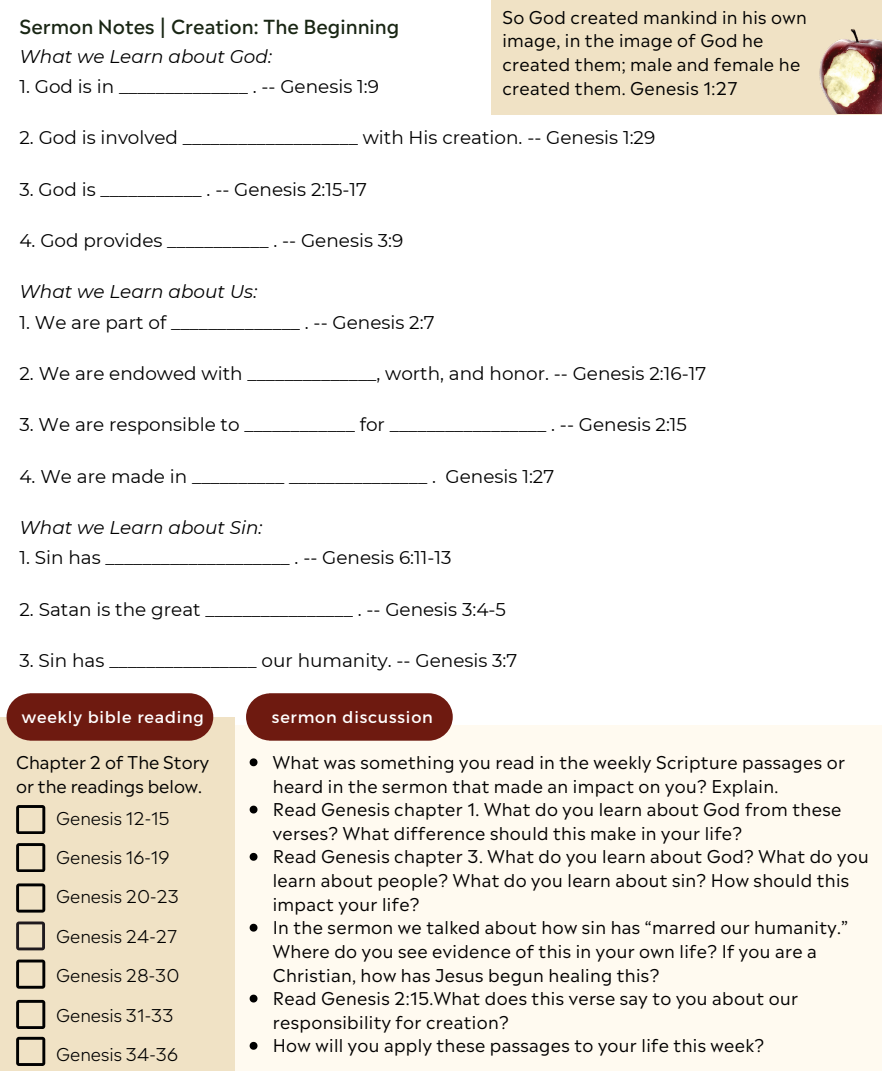
<style>
.page{position:relative;width:882px;height:1071px;background:#fff}
.page>*{position:absolute;margin:0;border:0;box-sizing:border-box;transform-origin:0 0}
.t1{font:500 19.25px "Madera";color:#192614}
.t2{font:18.38px "Montserrat";color:#000}
.t3{font:italic 18.38px "Montserrat";color:#000}
.t4{font:17.5px/23.6px "Madera";letter-spacing:.02em;color:#000}
.t5{font:300 17.5px "Madera";color:#000}
.t6{font:17.5px "Madera";color:#000}
.t7{font:16.1px "Montserrat";letter-spacing:.05em;color:#fff}
</style>
<div class="page">
<div style="left:222px;top:725px;width:660px;height:346px;background:#fffaf0"></div>
<svg style="left:250px;top:758px;width:8px;height:8px"></svg>
<svg style="left:250px;top:806px;width:8px;height:8px"></svg>
<svg style="left:250px;top:853px;width:8px;height:8px"></svg>
<svg style="left:250px;top:924px;width:8px;height:8px"></svg>
<svg style="left:250px;top:995px;width:8px;height:8px"></svg>
<svg style="left:250px;top:1042px;width:8px;height:8px"></svg>
<div style="left:0;top:717px;width:235px;height:354px;background:#f0e2c5"></div>
<svg style="left:16px;top:805px;width:29px;height:29px"></svg>
<svg style="left:16px;top:843px;width:29px;height:29px"></svg>
<svg style="left:16px;top:883px;width:29px;height:29px"></svg>
<svg style="left:16px;top:922px;width:29px;height:28px"></svg>
<svg style="left:16px;top:960px;width:29px;height:28px"></svg>
<svg style="left:16px;top:1000px;width:29px;height:29px"></svg>
<svg style="left:16px;top:1037px;width:29px;height:29px"></svg>
<div style="left:7px;top:693px;width:206px;height:48px;background:#6e1a10;border-radius:24px"></div>
<div style="left:246px;top:693px;width:207px;height:48px;background:#6e1a10;border-radius:24px"></div>
<div style="left:491px;top:0;width:391px;height:114px;background:#f0e2c5"></div>
<img style="left:819px;top:29px;width:63px;height:85px">
<p class="t4" style="left:502px;top:3px;width:306px">So God created mankind in his own image, in the image of God he created them; male and female he created them. Genesis 1:27</p>
<p class="t1" style="left:19px;top:9px;width:381px">Sermon Notes | Creation: The Beginning</p>
<p class="t3" style="left:19px;top:45px;width:254px">What we Learn about God:</p>
<p class="t2" style="left:19px;top:75px;width:361px">1. God is in ______________ . -- Genesis 1:9</p>
<p class="t2" style="left:19px;top:126px;width:637px">2. God is involved ___________________ with His creation. -- Genesis 1:29</p>
<p class="t2" style="left:19px;top:178px;width:349px">3. God is ___________ . -- Genesis 2:15-17</p>
<p class="t2" style="left:19px;top:229px;width:385px">4. God provides ___________ . -- Genesis 3:9</p>
<p class="t3" style="left:19px;top:280px;width:239px">What we Learn about Us:</p>
<p class="t2" style="left:19px;top:311px;width:417px">1. We are part of ______________ . -- Genesis 2:7</p>
<p class="t2" style="left:19px;top:362px;width:688px">2. We are endowed with ______________, worth, and honor. -- Genesis 2:16-17</p>
<p class="t2" style="left:19px;top:413px;width:669px">3. We are responsible to ____________ for _________________ . -- Genesis 2:15</p>
<p class="t2" style="left:19px;top:465px;width:536px">4. We are made in __________ _______________ . Genesis 1:27</p>
<p class="t3" style="left:19px;top:516px;width:244px">What we Learn about Sin:</p>
<p class="t2" style="left:19px;top:546px;width:434px">1. Sin has ____________________ . -- Genesis 6:11-13</p>
<p class="t2" style="left:19px;top:598px;width:488px">2. Satan is the great ________________ . -- Genesis 3:4-5</p>
<p class="t2" style="left:19px;top:649px;width:499px">3. Sin has ________________ our humanity. -- Genesis 3:7</p>
<p class="t7" style="left:22px;top:707px;width:184px">weekly bible reading</p>
<p class="t7" style="left:272px;top:707px;width:162px">sermon discussion</p>
<p class="t6" style="left:16px;top:747px;width:194px">Chapter 2 of The Story</p>
<p class="t6" style="left:16px;top:770px;width:188px">or the readings below.</p>
<p class="t5" style="left:56px;top:803px;width:115px">Genesis 12-15</p>
<p class="t5" style="left:56px;top:842px;width:115px">Genesis 16-19</p>
<p class="t5" style="left:56px;top:881px;width:124px">Genesis 20-23</p>
<p class="t5" style="left:56px;top:921px;width:122px">Genesis 24-27</p>
<p class="t5" style="left:56px;top:960px;width:125px">Genesis 28-30</p>
<p class="t5" style="left:56px;top:999px;width:119px">Genesis 31-33</p>
<p class="t5" style="left:56px;top:1039px;width:123px">Genesis 34-36</p>
<p class="t4" style="left:273px;top:748px;width:574px">What was something you read in the weekly Scripture passages or heard in the sermon that made an impact on you? Explain.</p>
<p class="t4" style="left:273px;top:795px;width:570px">Read Genesis chapter 1. What do you learn about God from these verses? What difference should this make in your life?</p>
<p class="t4" style="left:273px;top:843px;width:597px">Read Genesis chapter 3. What do you learn about God? What do you learn about people? What do you learn about sin? How should this impact your life?</p>
<p class="t4" style="left:273px;top:914px;width:577px">In the sermon we talked about how sin has “marred our humanity.”<br>Where do you see evidence of this in your own life? If you are a<br>Christian, how has Jesus begun healing this?</p>
<p class="t4" style="left:273px;top:984px;width:527px">Read Genesis 2:15.What does this verse say to you about our responsibility for creation?</p>
<p class="t4" style="left:273px;top:1032px;width:493px">How will you apply these passages to your life this week?</p>
</div>
